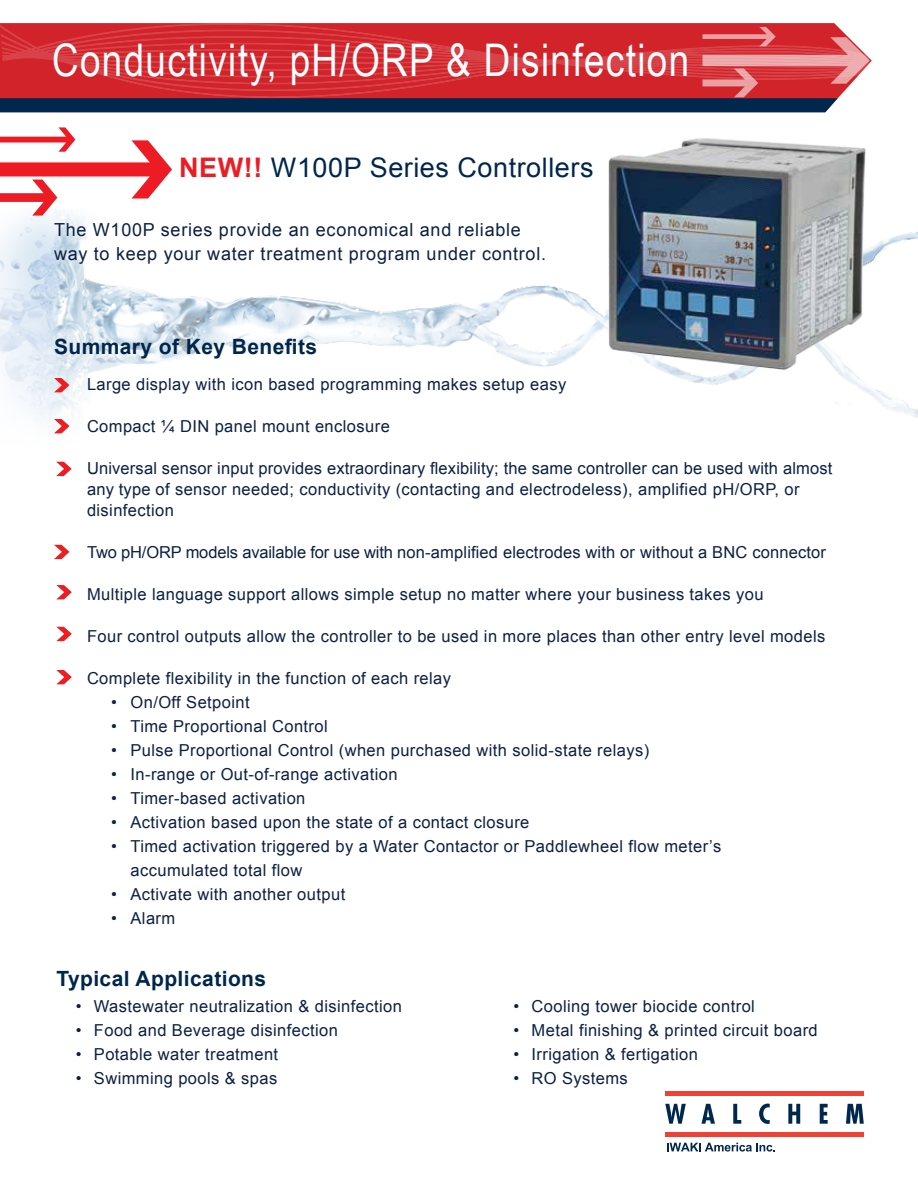
<style>
.page{position:relative;width:918px;height:1188px;background:#fff}
.page>*{position:absolute;margin:0;border:0;box-sizing:border-box;transform-origin:0 0}
.t1{font:45px "Arial Narrow";letter-spacing:.03em;color:#fff}
.t2{font:27px "Arial";letter-spacing:.02em;color:#00264c}
.t3{font:700 21px "Arial";letter-spacing:.02em;color:#00264c}
.t4{font:18px/24px "Arial";letter-spacing:.04em;color:#0d2043}
.t5{font:16.5px/21px "Arial";letter-spacing:.025em;color:#0d2043}
.s1{font-weight:700;color:#ed1c24}
</style>
<div class="page">
<svg style="left:0;top:23px;width:838px;height:4px;background:#d32b32"></svg>
<svg style="left:0;top:27px;width:870px;height:85px;background:#b4343f"></svg>
<img style="left:0;top:216px;width:918px;height:246px">
<svg style="left:665px;top:1104px;width:21px;height:20px"></svg>
<svg style="left:701px;top:1104px;width:14px;height:20px"></svg>
<svg style="left:733px;top:1104px;width:8px;height:20px"></svg>
<svg style="left:759px;top:1104px;width:11px;height:20px"></svg>
<svg style="left:788px;top:1104px;width:12px;height:20px"></svg>
<svg style="left:820px;top:1104px;width:8px;height:20px"></svg>
<svg style="left:846px;top:1104px;width:18px;height:20px"></svg>
<div style="left:665px;top:1091px;width:199px;height:5px;background:#ef4135"></div>
<div style="left:665px;top:1132px;width:199px;height:5px;background:#ef4135"></div>
<svg style="left:667px;top:1143px;width:108px;height:9px"></svg>
<hr style="left:0;top:838px;width:1px;height:350px;background:#d1d3d4">
<svg style="left:54px;top:378px;width:15px;height:14px"></svg>
<svg style="left:54px;top:419px;width:15px;height:14px"></svg>
<svg style="left:54px;top:545px;width:15px;height:14px"></svg>
<svg style="left:56px;top:585px;width:16px;height:14px"></svg>
<svg style="left:56px;top:627px;width:16px;height:14px"></svg>
<svg style="left:56px;top:670px;width:16px;height:14px"></svg>
<img style="left:598px;top:138px;width:277px;height:241px">
<svg style="left:0;top:127px;width:172px;height:89px"></svg>
<svg style="left:56px;top:462px;width:16px;height:14px"></svg>
<h1 class="t1" style="left:52px;top:27px;width:639px">Conductivity, pH/ORP &amp; Disinfection</h1>
<h2 class="t2" style="left:179px;top:150px;width:416px"><span class="s1">NEW!!</span> W100P Series Controllers</h2>
<p class="t4" style="left:54px;top:217px;width:494px">The W100P series provide an economical and reliable way to keep your water treatment program under control.</p>
<p class="t3" style="left:54px;top:333px;width:265px">Summary of Key Benefits</p>
<p class="t5" style="left:87px;top:374px;width:481px">Large display with icon based programming makes setup easy</p>
<p class="t5" style="left:87px;top:416px;width:304px">Compact ¼ DIN panel mount enclosure</p>
<p class="t5" style="left:87px;top:458px;width:747px">Universal sensor input provides extraordinary flexibility; the same controller can be used with almost any type of sensor needed; conductivity (contacting and electrodeless), amplified pH/ORP, or disinfection</p>
<p class="t5" style="left:87px;top:542px;width:741px">Two pH/ORP models available for use with non-amplified electrodes with or without a BNC connector</p>
<p class="t5" style="left:87px;top:584px;width:678px">Multiple language support allows simple setup no matter where your business takes you</p>
<p class="t5" style="left:87px;top:626px;width:740px">Four control outputs allow the controller to be used in more places than other entry level models</p>
<p class="t5" style="left:87px;top:668px;width:366px">Complete flexibility in the function of each relay</p>
<p class="t5" style="left:111px;top:692px;width:140px">• On/Off Setpoint</p>
<p class="t5" style="left:111px;top:716px;width:218px">• Time Proportional Control</p>
<p class="t5" style="left:111px;top:740px;width:540px">• Pulse Proportional Control (when purchased with solid-state relays)</p>
<p class="t5" style="left:111px;top:764px;width:288px">• In-range or Out-of-range activation</p>
<p class="t5" style="left:111px;top:788px;width:196px">• Timer-based activation</p>
<p class="t5" style="left:111px;top:812px;width:420px">• Activation based upon the state of a contact closure</p>
<p class="t5" style="left:131px;top:834px;width:592px;line-height:24px;text-indent:-20px">• Timed activation triggered by a Water Contactor or Paddlewheel flow meter’s accumulated total flow</p>
<p class="t5" style="left:111px;top:884px;width:236px">• Activate with another output</p>
<p class="t5" style="left:111px;top:908px;width:66px">• Alarm</p>
<p class="t3" style="left:56px;top:965px;width:211px">Typical Applications</p>
<p class="t5" style="left:76px;top:996px;width:328px">• Wastewater neutralization &amp; disinfection</p>
<p class="t5" style="left:76px;top:1020px;width:264px">• Food and Beverage disinfection</p>
<p class="t5" style="left:76px;top:1044px;width:204px">• Potable water treatment</p>
<p class="t5" style="left:76px;top:1068px;width:203px">• Swimming pools &amp; spas</p>
<p class="t5" style="left:514px;top:996px;width:243px">• Cooling tower biocide control</p>
<p class="t5" style="left:514px;top:1020px;width:306px">• Metal finishing &amp; printed circuit board</p>
<p class="t5" style="left:514px;top:1044px;width:186px">• Irrigation &amp; fertigation</p>
<p class="t5" style="left:514px;top:1068px;width:116px">• RO Systems</p>
</div>
